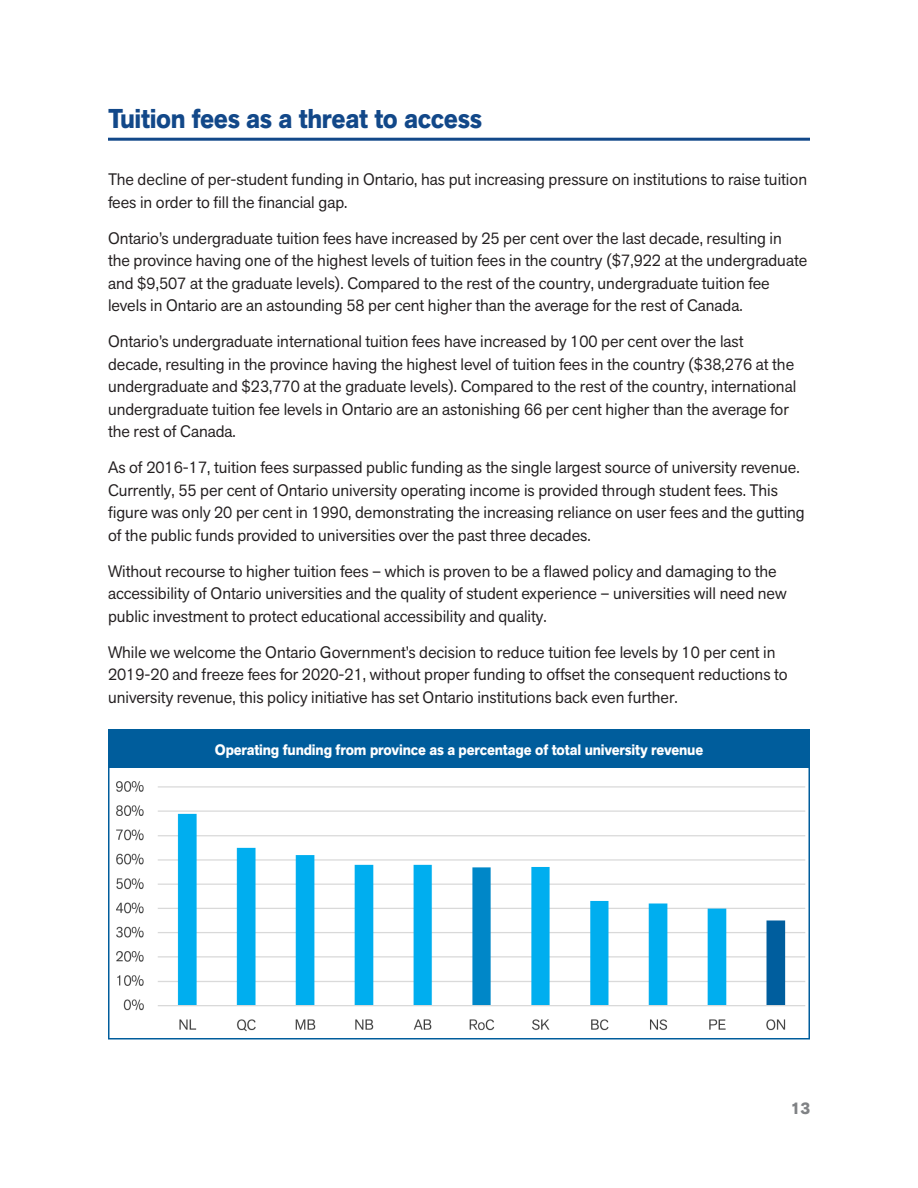
<style>
.page{position:relative;width:918px;height:1188px;background:#fff}
.page>*{position:absolute;margin:0;border:0;box-sizing:border-box;transform-origin:0 0}
.t1{font:700 27px "Akzid Grtsk Next";letter-spacing:-.01em;color:#124889;scale:.96 1}
.t2{font:16.5px/22.5px "Akzid Grtsk Next";color:#231f20}
.t3{font:700 16.5px "Akzid Grtsk Next";color:#808285}
.t4{font:700 15px "Akzid Grtsk Next";letter-spacing:-.01em;color:#fff;scale:.96 1}
</style>
<div class="page">
<hr style="left:108px;top:138px;width:702px;height:3px;background:#124889">
<div style="left:108px;top:730px;width:702px;height:38px;background:#005d9c"></div>
<img style="left:116px;top:781px;width:690px;height:251px">
<div style="left:108px;top:764px;width:702px;height:276px;border:2px solid #005d9c"></div>
<h1 class="t1" style="left:108px;top:101px;width:391px">Tuition fees as a threat to access</h1>
<p class="t2" style="left:108px;top:168px;width:701px">The decline of per-student funding in Ontario, has put increasing pressure on institutions to raise tuition fees in order to fill the financial gap.</p>
<p class="t2" style="left:108px;top:227px;width:701px">Ontario’s undergraduate tuition fees have increased by 25 per cent over the last decade, resulting in the province having one of the highest levels of tuition fees in the country ($7,922 at the undergraduate and $9,507 at the graduate levels). Compared to the rest of the country, undergraduate tuition fee levels in Ontario are an astounding 58 per cent higher than the average for the rest of Canada.</p>
<p class="t2" style="left:108px;top:330px;width:690px">Ontario’s undergraduate international tuition fees have increased by 100 per cent over the last decade, resulting in the province having the highest level of tuition fees in the country ($38,276 at the undergraduate and $23,770 at the graduate levels). Compared to the rest of the country, international undergraduate tuition fee levels in Ontario are an astonishing 66 per cent higher than the average for the rest of Canada.</p>
<p class="t2" style="left:108px;top:456px;width:698px">As of 2016-17, tuition fees surpassed public funding as the single largest source of university revenue.<br>Currently, 55 per cent of Ontario university operating income is provided through student fees. This figure was only 20 per cent in 1990, demonstrating the increasing reliance on user fees and the gutting of the public funds provided to universities over the past three decades.</p>
<p class="t2" style="left:108px;top:560px;width:680px">Without recourse to higher tuition fees – which is proven to be a flawed policy and damaging to the accessibility of Ontario universities and the quality of student experience – universities will need new public investment to protect educational accessibility and quality.</p>
<p class="t2" style="left:108px;top:641px;width:681px">While we welcome the Ontario Government’s decision to reduce tuition fee levels by 10 per cent in<br>2019-20 and freeze fees for 2020-21, without proper funding to offset the consequent reductions to university revenue, this policy initiative has set Ontario institutions back even further.</p>
<h1 class="t4" style="left:215px;top:740px;width:510px">Operating funding from province as a percentage of total university revenue</h1>
<p class="t3" style="left:791px;top:1097px;width:21px">13</p>
</div>
